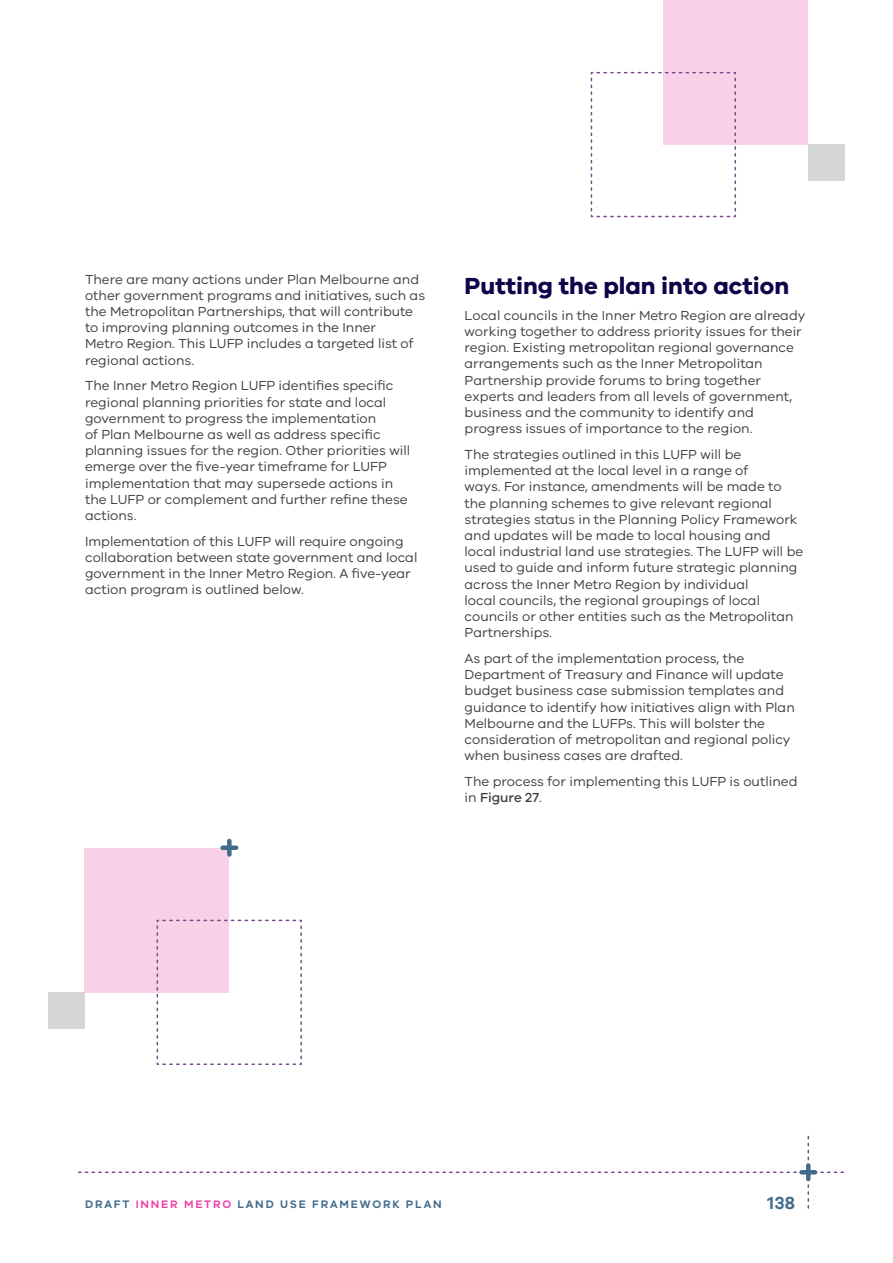
<style>
.page{position:relative;width:893px;height:1263px;background:#fff}
.page>*{position:absolute;margin:0;border:0;box-sizing:border-box;transform-origin:0 0}
.Heading_1{font:700 24px "VIC";color:#0d0449}
.t1{font:600 18px "VIC";color:#436b8a}
.Body{font:13.5px/16.2px "VIC";color:#3e3e3f}
.t2{font:600 11.25px "VIC";letter-spacing:.16em;color:#436b8a}
.s1{font-weight:500}
.s2{color:#ee43a9}
</style>
<div class="page">
<div style="left:663px;top:0;width:145px;height:145px;background:#fad0e9"></div>
<svg style="left:590px;top:71px;width:146px;height:147px"></svg>
<div style="left:808px;top:145px;width:36px;height:36px;background:#d4d5d6"></div>
<svg style="left:79px;top:1136px;width:764px;height:72px"></svg>
<hr style="left:801px;top:1170px;width:14px;height:4px;background:#436b8a">
<svg style="left:806px;top:1165px;width:4px;height:14px"></svg>
<div style="left:85px;top:848px;width:144px;height:144px;background:#fad0e9"></div>
<svg style="left:156px;top:919px;width:146px;height:146px"></svg>
<div style="left:49px;top:992px;width:36px;height:36px;background:#d4d5d6"></div>
<div style="left:223px;top:845px;width:13px;height:5px;background:#436b8a"></div>
<div style="left:227px;top:841px;width:5px;height:13px;background:#436b8a"></div>
<p class="Body" style="left:85px;top:270px;width:342px">There are many actions under Plan Melbourne and other government programs and initiatives, such as the Metropolitan Partnerships, that will contribute to improving planning outcomes in the Inner<br>Metro Region. This LUFP includes a targeted list of regional actions.</p>
<p class="Body" style="left:85px;top:377px;width:327px">The Inner Metro Region LUFP identifies specific regional planning priorities for state and local government to progress the implementation<br>of Plan Melbourne as well as address specific planning issues for the region. Other priorities will emerge over the five-year timeframe for LUFP implementation that may supersede actions in the LUFP or complement and further refine these actions.</p>
<p class="Body" style="left:85px;top:533px;width:334px">Implementation of this LUFP will require ongoing collaboration between state government and local government in the Inner Metro Region. A five-year action program is outlined below.</p>
<p class="Heading_1" style="left:465px;top:271px;width:326px">Putting the plan into action</p>
<p class="Body" style="left:465px;top:307px;width:342px">Local councils in the Inner Metro Region are already working together to address priority issues for their region. Existing metropolitan regional governance arrangements such as the Inner Metropolitan Partnership provide forums to bring together experts and leaders from all levels of government, business and the community to identify and progress issues of importance to the region.</p>
<p class="Body" style="left:465px;top:446px;width:340px">The strategies outlined in this LUFP will be implemented at the local level in a range of<br>ways. For instance, amendments will be made to the planning schemes to give relevant regional strategies status in the Planning Policy Framework and updates will be made to local housing and local industrial land use strategies. The LUFP will be used to guide and inform future strategic planning across the Inner Metro Region by individual<br>local councils, the regional groupings of local councils or other entities such as the Metropolitan Partnerships.</p>
<p class="Body" style="left:465px;top:650px;width:332px">As part of the implementation process, the Department of Treasury and Finance will update budget business case submission templates and guidance to identify how initiatives align with Plan Melbourne and the LUFPs. This will bolster the consideration of metropolitan and regional policy when business cases are drafted.</p>
<p class="Body" style="left:465px;top:773px;width:334px">The process for implementing this LUFP is outlined in <span class="s1">Figure 27</span>.</p>
<p class="t2" style="left:85px;top:1197px;width:358px">DRAFT <span class="s2">INNER METRO</span> LAND USE FRAMEWORK PLAN</p>
<h2 class="t1" style="left:768px;top:1191px;width:29px">138</h2>
</div>
